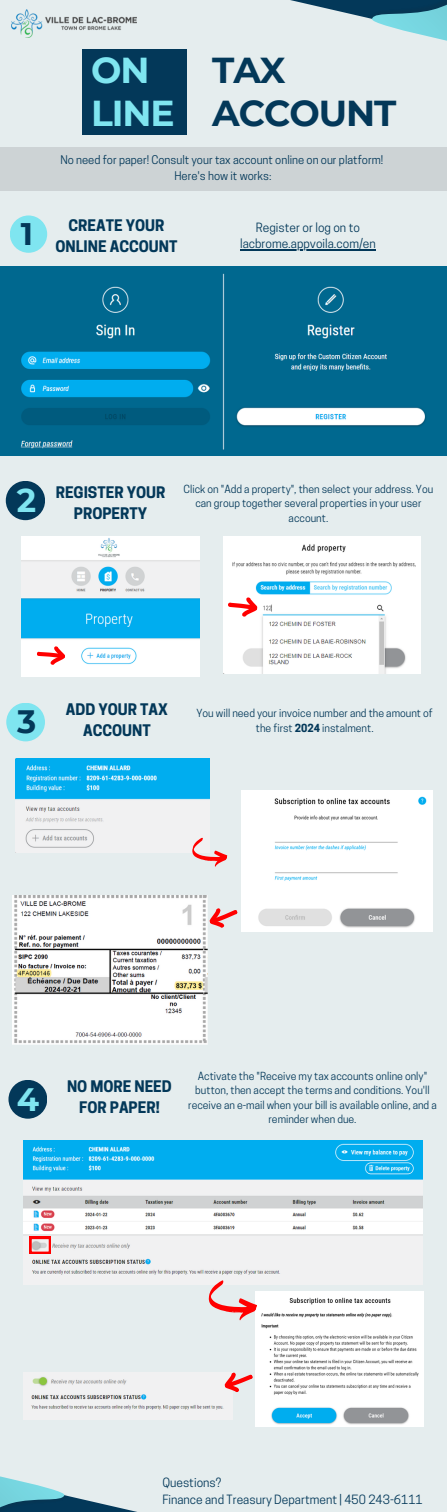
<style>
.page{position:relative;width:447px;height:1512px;background:#e5edee}
.page>*{position:absolute;margin:0;border:0;box-sizing:border-box;transform-origin:0 0}
.t1{font:700 36px/42.8px "Montserrat";letter-spacing:-.03em;color:#033859}
.t2{font:700 36px/42.8px "Montserrat";letter-spacing:-.03em;color:#7fe5f0}
.t3{font:700 32.78px "Montserrat";color:#7fe5f0}
.t4{font:700 32.4px "Montserrat";color:#7fe5f0}
.t5{font:700 32.33px "Montserrat";color:#033859}
.t6{font:700 31.12px "Montserrat";color:#033859}
.t7{font:700 15px/20.9px "Cooper Hewitt";color:#033859;text-align:center}
.t8{font:12px/16.4px "Cooper Hewitt";color:#033859}
.t9{font:11.25px/15.8px "Cooper Hewitt";color:#033859;text-align:center}
.t10{font:10.5px/14.6px "Cooper Hewitt";color:#033859;text-align:center}
.s1{font-weight:700}
</style>
<div class="page">
<svg style="left:0;top:1476px;width:137px;height:36px"></svg>
<svg style="left:290px;top:0;width:157px;height:41px"></svg>
<div style="left:6px;top:481px;width:39px;height:39px;background:#033859;border-radius:50%"></div>
<img style="left:22px;top:536px;width:177px;height:141px">
<svg style="left:36px;top:646px;width:30px;height:20px"></svg>
<img style="left:223px;top:536px;width:197px;height:137px">
<svg style="left:227px;top:597px;width:32px;height:22px"></svg>
<div style="left:8px;top:1080px;width:39px;height:39px;background:#033859;border-radius:50%"></div>
<img style="left:24px;top:1140px;width:399px;height:144px">
<svg style="left:29px;top:1237px;width:22px;height:17px"></svg>
<img style="left:24px;top:1372px;width:208px;height:47px">
<svg style="left:221px;top:1372px;width:32px;height:24px"></svg>
<div style="left:0;top:148px;width:447px;height:43px;background:#cdd3d5"></div>
<img style="left:12px;top:9px;width:124px;height:28px">
<div style="left:10px;top:215px;width:37px;height:38px;background:#7fe5f0;border-radius:50%"></div>
<img style="left:12px;top:896px;width:195px;height:149px">
<img style="left:15px;top:758px;width:195px;height:95px">
<svg style="left:189px;top:836px;width:39px;height:31px"></svg>
<div style="left:6px;top:703px;width:39px;height:38px;background:#7fe5f0;border-radius:50%"></div>
<svg style="left:206px;top:907px;width:32px;height:25px"></svg>
<div style="left:82px;top:50px;width:104px;height:85px;background:#033859"></div>
<img style="left:0;top:266px;width:447px;height:189px">
<img style="left:241px;top:791px;width:191px;height:141px">
<img style="left:255px;top:1292px;width:168px;height:135px">
<svg style="left:205px;top:1278px;width:56px;height:46px"></svg>
<hr style="left:240px;top:249px;width:136px;height:2px;background:#033859">
<h3 class="t2" style="left:91px;top:49px;width:85px">ON<br>LINE</h3>
<h2 class="t1" style="left:212px;top:49px;width:185px">TAX<br>ACCOUNT</h2>
<p class="t6" style="left:21px;top:215px;width:14px">1</p>
<h1 class="t9" style="left:60px;top:154px;width:324px">No need for paper! Consult your tax account online on our platform!<br>Here's how it works:</h1>
<p class="t7" style="left:55px;top:217px;width:123px">CREATE YOUR<br>ONLINE ACCOUNT</p>
<h2 class="t8" style="left:256px;top:221px;width:106px">Register or log on to</h2>
<p class="t8" style="left:240px;top:237px;width:137px">lacbrome.appvoila.com/en</p>
<p class="t3" style="left:17px;top:480px;width:21px">2</p>
<p class="t7" style="left:56px;top:484px;width:111px">REGISTER YOUR<br>PROPERTY</p>
<p class="t10" style="left:184px;top:483px;width:251px">Click on "Add a property", then select your address. You can group together several properties in your user account.</p>
<p class="t5" style="left:17px;top:702px;width:21px">3</p>
<p class="t7" style="left:66px;top:701px;width:103px">ADD YOUR TAX<br>ACCOUNT</p>
<p class="t10" style="left:196px;top:707px;width:238px">You will need your invoice number and the amount of the first <span class="s1">2024</span> instalment.</p>
<p class="t4" style="left:17px;top:1079px;width:24px">4</p>
<p class="t7" style="left:67px;top:1078px;width:106px">NO MORE NEED<br>FOR PAPER!</p>
<p class="t10" style="left:188px;top:1070px;width:250px">Activate the "Receive my tax accounts online only" button, then accept the terms and conditions. You'll receive an e-mail when your bill is available online, and a reminder when due.</p>
<p class="t8" style="left:162px;top:1476px;width:262px">Questions?<br>Finance and Treasury Department | 450 243-6111</p>
</div>
